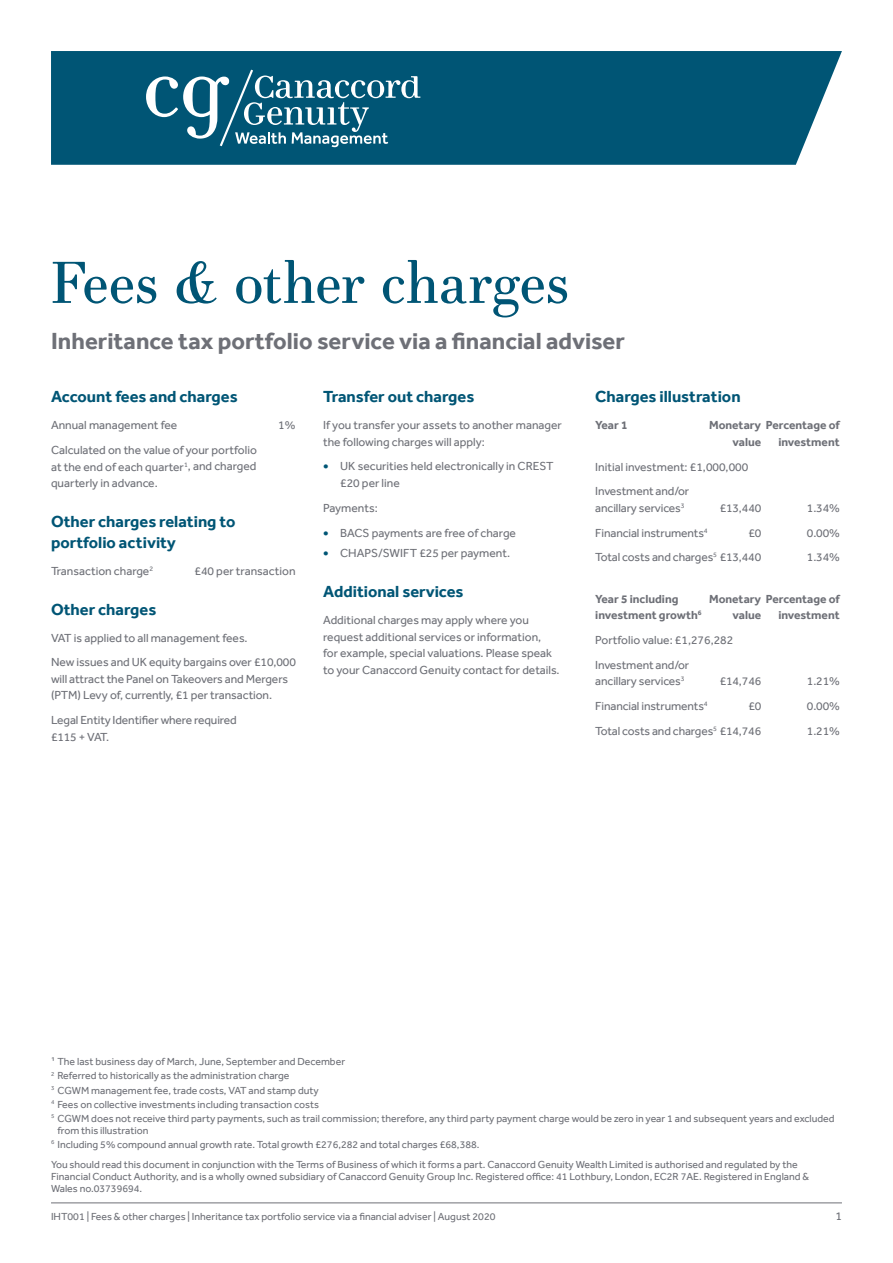
<style>
.page{position:relative;width:893px;height:1263px;background:#fff}
.page>*{position:absolute;margin:0;border:0;box-sizing:border-box;transform-origin:0 0}
.t1{font:57px "Essonnes Text";letter-spacing:-.01em;color:#005575}
.t2{font:700 24px "Effra";color:#6e7077}
.t3{font:700 16.5px/21px "Effra";color:#005575}
.t4{font:12px/16.5px "Effra";color:#6e7077}
.t5{font:700 12px/16.5px "Effra";color:#6e7077}
.t6{font:10.5px/14.1px "Effra";color:#6e7077}
.s1{font-weight:700;font-size:14.4px;color:#005575}
</style>
<div class="page">
<div style="left:51px;top:51px;width:791px;height:114px;background:#005575"></div>
<svg style="left:146px;top:70px;width:274px;height:77px"></svg>
<hr style="left:51px;top:1202px;width:791px;height:1px;background:#6e7077">
<h1 class="t1" style="left:51px;top:241px;width:520px">Fees &amp; other charges</h1>
<h2 class="t2" style="left:51px;top:326px;width:575px">Inheritance tax portfolio service via a financial adviser</h2>
<h3 class="t3" style="left:51px;top:386px;width:188px">Account fees and charges</h3>
<p class="t4" style="left:51px;top:417px;width:128px">Annual management fee</p>
<p class="t4" style="left:278px;top:417px;width:19px">1%</p>
<p class="t4" style="left:51px;top:442px;width:207px;text-align:justify">Calculated on the value of your portfolio at the end of each quarter<sup>1</sup>, and charged quarterly in advance.</p>
<h3 class="t3" style="left:51px;top:510px;width:186px">Other charges relating to portfolio activity</h3>
<p class="t4" style="left:51px;top:562px;width:104px">Transaction charge<sup>2</sup></p>
<p class="t4" style="left:195px;top:562px;width:103px">£40 per transaction</p>
<h3 class="t3" style="left:51px;top:598px;width:107px">Other charges</h3>
<p class="t4" style="left:51px;top:625px;width:246px;line-height:24.8px">VAT is applied to all management fees.<br>New issues and UK equity bargains over £10,000</p>
<p class="t4" style="left:51px;top:670px;width:238px">will attract the Panel on Takeovers and Mergers (PTM) Levy of, currently, £1 per transaction.</p>
<p class="t4" style="left:51px;top:712px;width:187px">Legal Entity Identifier where required £115 + VAT.</p>
<h3 class="t3" style="left:323px;top:386px;width:153px">Transfer out charges</h3>
<p class="t4" style="left:323px;top:417px;width:240px">If you transfer your assets to another manager the following charges will apply:</p>
<p class="t4" style="left:340px;top:458px;width:215px;text-indent:-17px"><span class="s1">•</span> UK securities held electronically in CREST £20 per line</p>
<p class="t4" style="left:323px;top:499px;width:56px">Payments:</p>
<p class="t4" style="left:323px;top:524px;width:194px"><span class="s1">•</span> BACS payments are free of charge</p>
<p class="t4" style="left:323px;top:545px;width:188px"><span class="s1">•</span> CHAPS/SWIFT £25 per payment.</p>
<h3 class="t3" style="left:323px;top:581px;width:142px">Additional services</h3>
<p class="t4" style="left:323px;top:612px;width:238px">Additional charges may apply where you request additional services or information,<br>for example, special valuations. Please speak to your Canaccord Genuity contact for details.</p>
<h3 class="t3" style="left:595px;top:386px;width:147px">Charges illustration</h3>
<p class="t5" style="left:595px;top:417px;width:34px">Year 1</p>
<p class="t5" style="left:732px;top:417px;width:109px;text-indent:-23px">Monetary Percentage of value</p>
<p class="t5" style="left:778px;top:433px;width:63px">investment</p>
<p class="t4" style="left:595px;top:454px;width:154px;line-height:24.8px">Initial investment: £1,000,000<br>Investment and/or</p>
<p class="t4" style="left:595px;top:499px;width:91px">ancillary services<sup>3</sup></p>
<p class="t4" style="left:720px;top:499px;width:43px">£13,440</p>
<p class="t4" style="left:807px;top:499px;width:34px">1.34%</p>
<p class="t4" style="left:595px;top:524px;width:114px">Financial instruments<sup>4</sup></p>
<p class="t4" style="left:748px;top:524px;width:14px">£0</p>
<p class="t4" style="left:807px;top:524px;width:34px">0.00%</p>
<p class="t4" style="left:595px;top:549px;width:167px">Total costs and charges<sup>5</sup> £13,440</p>
<p class="t4" style="left:807px;top:549px;width:34px">1.34%</p>
<p class="t5" style="left:595px;top:590px;width:85px">Year 5 including</p>
<p class="t5" style="left:709px;top:590px;width:132px">Monetary Percentage of</p>
<p class="t5" style="left:595px;top:607px;width:108px">investment growth<sup>6</sup></p>
<p class="t5" style="left:732px;top:607px;width:30px">value</p>
<p class="t5" style="left:778px;top:607px;width:63px">investment</p>
<p class="t4" style="left:595px;top:627px;width:140px;line-height:24.8px">Portfolio value: £1,276,282<br>Investment and/or</p>
<p class="t4" style="left:595px;top:673px;width:91px">ancillary services<sup>3</sup></p>
<p class="t4" style="left:720px;top:673px;width:43px">£14,746</p>
<p class="t4" style="left:807px;top:673px;width:34px">1.21%</p>
<p class="t4" style="left:595px;top:697px;width:114px">Financial instruments<sup>4</sup></p>
<p class="t4" style="left:748px;top:697px;width:14px">£0</p>
<p class="t4" style="left:807px;top:697px;width:34px">0.00%</p>
<p class="t4" style="left:595px;top:722px;width:167px">Total costs and charges<sup>5</sup> £14,746</p>
<p class="t4" style="left:807px;top:722px;width:34px">1.21%</p>
<p class="t6" style="left:51px;top:1054px;width:785px">¹ The last business day of March, June, September and December<br><sup>2</sup> Referred to historically as the administration charge<br><sup>3</sup> CGWM management fee, trade costs, VAT and stamp duty<br><sup>4</sup> Fees on collective investments including transaction costs<br><sup>5</sup> CGWM does not receive third party payments, such as trail commission; therefore, any third party payment charge would be zero in year 1 and subsequent years and excluded</p>
<p class="t6" style="left:51px;top:1123px;width:430px;text-indent:6px">from this illustration<br><sup>6</sup> Including 5% compound annual growth rate. Total growth £276,282 and total charges £68,388.</p>
<p class="t6" style="left:51px;top:1159px;width:760px;line-height:12px">You should read this document in conjunction with the Terms of Business of which it forms a part. Canaccord Genuity Wealth Limited is authorised and regulated by the<br>Financial Conduct Authority, and is a wholly owned subsidiary of Canaccord Genuity Group Inc. Registered office: 41 Lothbury, London, EC2R 7AE. Registered in England &amp;<br>Wales no.03739694.</p>
<p class="t6" style="left:51px;top:1209px;width:446px">IHT001 | Fees &amp; other charges | Inheritance tax portfolio service via a financial adviser | August 2020</p>
<p class="t4" style="left:835px;top:1208px;width:8px">1</p>
</div>
